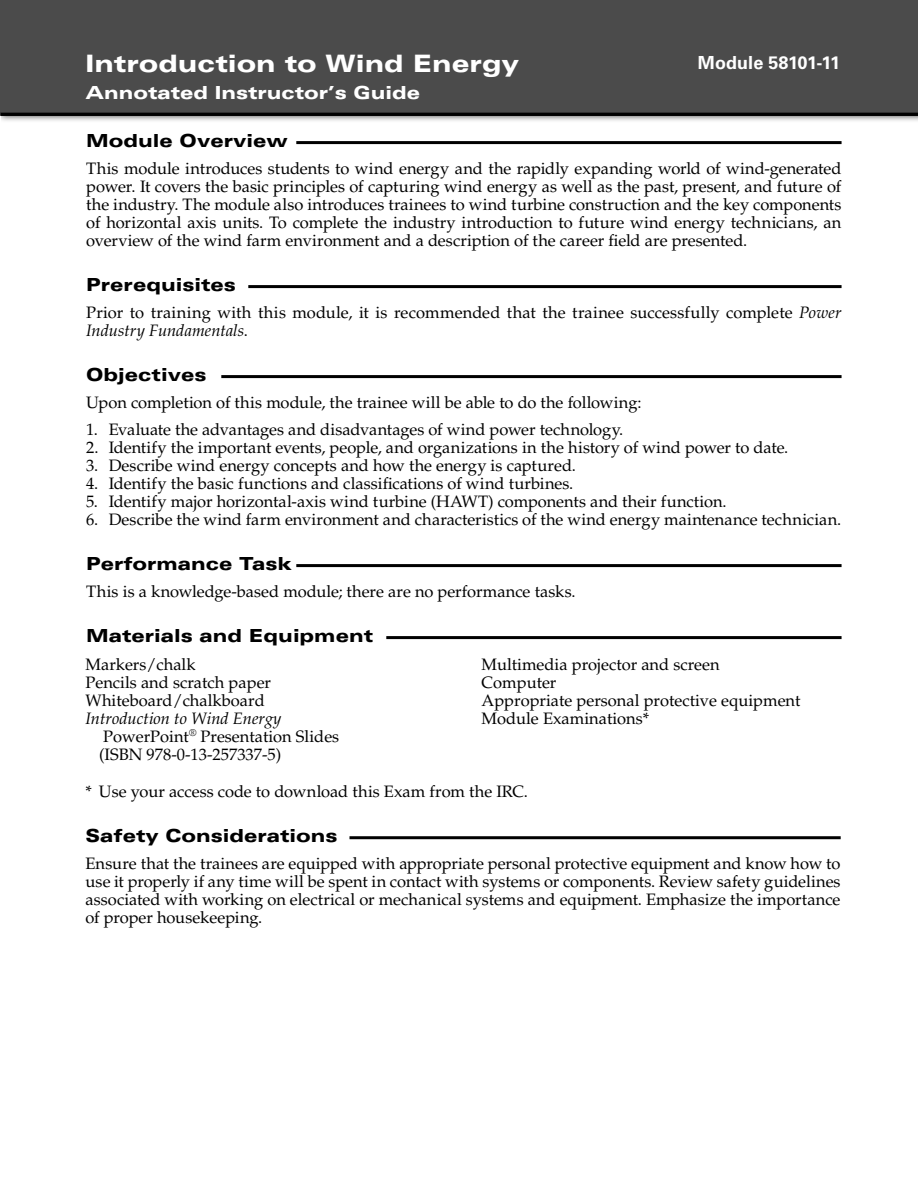
<style>
.page{position:relative;width:918px;height:1188px;background:#fff}
.page>*{position:absolute;margin:0;border:0;box-sizing:border-box;transform-origin:0 0}
.t1{font:900 expanded 24px "Univers LT Std";color:#fff}
.t2{font:900 expanded 18px "Univers LT Std";color:#000}
.t3{font:900 expanded 18px "Univers LT Std";color:#fff}
.t4{font:700 18px "Univers LT Std";letter-spacing:.005em;color:#fff}
.t5{font:16.5px/18px "Palatino LT Std";color:#000}
.s1{font-style:italic}
</style>
<div class="page">
<div style="left:0;top:0;width:918px;height:113px;background:#4b4b4b"></div>
<hr style="left:0;top:113px;width:918px;height:3px;background:#000">
<hr style="left:296px;top:141px;width:546px;height:3px;background:#000">
<hr style="left:248px;top:285px;width:594px;height:3px;background:#000">
<hr style="left:221px;top:375px;width:621px;height:3px;background:#000">
<hr style="left:296px;top:564px;width:546px;height:3px;background:#000">
<hr style="left:386px;top:636px;width:456px;height:3px;background:#000">
<hr style="left:350px;top:836px;width:491px;height:3px;background:#000">
<h1 class="t1" style="left:86px;top:49px;width:435px">Introduction to Wind Energy</h1>
<p class="t3" style="left:86px;top:82px;width:336px">Annotated Instructor’s Guide</p>
<p class="t4" style="left:698px;top:52px;width:144px">Module 58101-11</p>
<p class="t2" style="left:86px;top:130px;width:203px">Module Overview</p>
<p class="t5" style="left:86px;top:160px;width:757px;text-align:justify">This module introduces students to wind energy and the rapidly expanding world of wind-generated power. It covers the basic principles of capturing wind energy as well as the past, present, and future of the industry. The module also introduces trainees to wind turbine construction and the key components of horizontal axis units. To complete the industry introduction to future wind energy technicians, an overview of the wind farm environment and a description of the career field are presented.</p>
<p class="t2" style="left:86px;top:274px;width:151px">Prerequisites</p>
<p class="t5" style="left:86px;top:304px;width:757px">Prior to training with this module, it is recommended that the trainee successfully complete <span class="s1">Power<br>Industry Fundamentals</span>.</p>
<p class="t2" style="left:86px;top:364px;width:122px">Objectives</p>
<p class="t5" style="left:86px;top:394px;width:557px">Upon completion of this module, the trainee will be able to do the following:</p>
<p class="t5" style="left:86px;top:421px;width:539px">1. Evaluate the advantages and disadvantages of wind power technology.</p>
<p class="t5" style="left:86px;top:439px;width:704px">2. Identify the important events, people, and organizations in the history of wind power to date.</p>
<p class="t5" style="left:86px;top:457px;width:491px">3. Describe wind energy concepts and how the energy is captured.</p>
<p class="t5" style="left:86px;top:475px;width:489px">4. Identify the basic functions and classifications of wind turbines.</p>
<p class="t5" style="left:86px;top:493px;width:642px">5. Identify major horizontal-axis wind turbine (HAWT) components and their function.</p>
<p class="t5" style="left:86px;top:511px;width:757px">6. Describe the wind farm environment and characteristics of the wind energy maintenance technician.</p>
<p class="t2" style="left:86px;top:553px;width:208px">Performance Task</p>
<p class="t5" style="left:86px;top:583px;width:491px">This is a knowledge-based module; there are no performance tasks.</p>
<p class="t2" style="left:86px;top:625px;width:288px">Materials and Equipment</p>
<p class="t5" style="left:86px;top:656px;width:187px">Markers/chalk<br>Pencils and scratch paper<br>Whiteboard/chalkboard</p>
<p class="t5" style="left:99px;top:710px;width:242px;text-indent:-14px"><span class="s1">Introduction to Wind Energy<br></span>PowerPoint<sup>®</sup> Presentation Slides (ISBN 978-0-13-257337-5)</p>
<p class="t5" style="left:482px;top:656px;width:321px">Multimedia projector and screen<br>Computer<br>Appropriate personal protective equipment<br>Module Examinations*</p>
<p class="t5" style="left:86px;top:783px;width:444px">* Use your access code to download this Exam from the IRC.</p>
<p class="t2" style="left:86px;top:825px;width:254px">Safety Considerations</p>
<p class="t5" style="left:86px;top:855px;width:757px;text-align:justify">Ensure that the trainees are equipped with appropriate personal protective equipment and know how to use it properly if any time will be spent in contact with systems or components. Review safety guidelines associated with working on electrical or mechanical systems and equipment. Emphasize the importance of proper housekeeping.</p>
</div>
